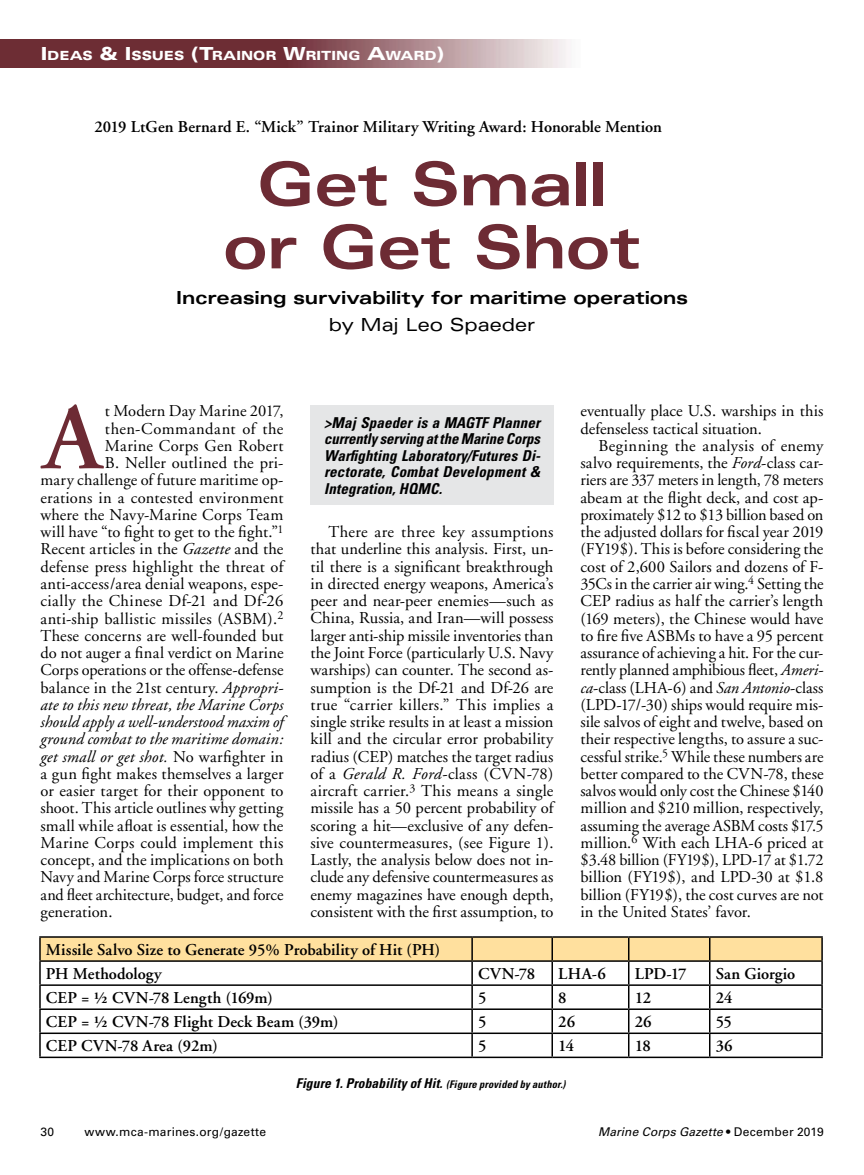
<style>
.page{position:relative;width:864px;height:1175px;background:#fff}
.page>*{position:absolute;margin:0;border:0;box-sizing:border-box;transform-origin:0 0}
.t1{font:600 94.5px "Adobe Garamond";color:#6d2b34}
.t2{font:700 expanded 60px/63px "Univers";letter-spacing:-.015em;color:#6d2b34;text-align:center}
.t3{font:700 expanded 18px "Univers";letter-spacing:-.005em;color:#000}
.t4{font:expanded 18px "Univers";color:#000}
.t5{font:16.5px/17.2px "Adobe Garamond";letter-spacing:.01em;color:#000;text-align:justify}
.t6{font:600 16.5px/24px "Adobe Garamond";letter-spacing:.005em;color:#000}
.t7{font:italic 16.5px "Adobe Garamond";letter-spacing:.005em;color:#000}
.t8{font:16.5px "Adobe Garamond";letter-spacing:.03em;color:#000}
.t9{font:italic 700 condensed 15px/16.5px "Univers";letter-spacing:.015em;color:#000;text-align:justify}
.t10{font:italic 700 condensed 13.5px "Univers";letter-spacing:.01em;color:#000}
.t11{font:900 expanded 12.6px "Univers";color:#fff}
.t12{font:italic 12px "Univers";letter-spacing:.015em;color:#000}
.t13{font:12px "Univers";letter-spacing:.02em;color:#000}
.s1{font-size:18px}
.s2{font-style:italic}
.s3{font-style:normal}
.s4{font-size:10.5px}
</style>
<div class="page">
<img style="left:0;top:40px;width:567px;height:28px">
<div style="left:311px;top:405px;width:243px;height:99px;background:#e5e6e7"></div>
<hr style="left:39px;top:936px;width:433px;height:1px;background:#000">
<hr style="left:39px;top:937px;width:2px;height:23px;background:#000">
<hr style="left:472px;top:936px;width:80px;height:1px;background:#000">
<hr style="left:552px;top:936px;width:77px;height:1px;background:#000">
<hr style="left:629px;top:936px;width:81px;height:1px;background:#000">
<hr style="left:710px;top:936px;width:113px;height:1px;background:#000">
<hr style="left:821px;top:937px;width:2px;height:23px;background:#000">
<hr style="left:39px;top:960px;width:433px;height:1px;background:#000">
<hr style="left:39px;top:961px;width:2px;height:23px;background:#000">
<hr style="left:710px;top:960px;width:113px;height:1px;background:#000">
<hr style="left:821px;top:961px;width:2px;height:23px;background:#000">
<hr style="left:39px;top:984px;width:433px;height:1px;background:#000">
<hr style="left:39px;top:985px;width:2px;height:23px;background:#000">
<hr style="left:710px;top:984px;width:113px;height:1px;background:#000">
<hr style="left:821px;top:985px;width:2px;height:23px;background:#000">
<hr style="left:39px;top:1008px;width:433px;height:2px;background:#000">
<hr style="left:39px;top:1010px;width:2px;height:22px;background:#000">
<hr style="left:710px;top:1008px;width:113px;height:2px;background:#000">
<hr style="left:821px;top:1010px;width:2px;height:22px;background:#000">
<hr style="left:39px;top:1032px;width:433px;height:2px;background:#000">
<hr style="left:39px;top:1034px;width:2px;height:22px;background:#000">
<hr style="left:710px;top:1032px;width:113px;height:2px;background:#000">
<svg style="left:40px;top:937px;width:782px;height:119px"></svg>
<hr style="left:821px;top:1034px;width:2px;height:22px;background:#000">
<hr style="left:39px;top:1056px;width:433px;height:2px;background:#000">
<hr style="left:472px;top:1056px;width:80px;height:2px;background:#000">
<hr style="left:552px;top:1056px;width:77px;height:2px;background:#000">
<hr style="left:629px;top:1056px;width:81px;height:2px;background:#000">
<hr style="left:710px;top:1056px;width:113px;height:2px;background:#000">
<p class="t11" style="left:41px;top:51px;width:405px"><span class="s1">I</span>DEAS <span class="s1">&amp; I</span>SSUES <span class="s1">(T</span>RAINOR <span class="s1">W</span>RITING <span class="s1">A</span>WARD<span class="s1">)</span></p>
<p class="t6" style="left:95px;top:114px;width:569px">2019 LtGen Bernard E. “Mick” Trainor Military Writing Award: Honorable Mention</p>
<h2 class="t2" style="left:223px;top:153px;width:419px">Get Small or Get Shot</h2>
<p class="t3" style="left:176px;top:288px;width:514px">Increasing survivability for maritime operations</p>
<p class="t4" style="left:329px;top:318px;width:208px">by Maj Leo Spaeder</p>
<h1 class="t1" style="left:43px;top:380px;width:61px">A</h1>
<p class="t5" style="left:105px;top:404px;width:180px">t Modern Day Marine 2017,</p>
<p class="t8" style="left:105px;top:422px;width:180px">then-Commandant of the</p>
<p class="t5" style="left:105px;top:438px;width:180px">Marine Corps Gen Robert</p>
<p class="t5" style="left:105px;top:456px;width:180px">B. Neller outlined the pri-</p>
<p class="t5" style="left:40px;top:473px;width:245px">mary challenge of future maritime op-</p>
<p class="t5" style="left:40px;top:490px;width:245px">erations in a contested environment</p>
<p class="t5" style="left:40px;top:507px;width:244px">where the Navy-Marine Corps Team</p>
<p class="t5" style="left:40px;top:525px;width:244px">will have “to fight to get to the fight.”<sup>1</sup></p>
<p class="t5" style="left:41px;top:542px;width:245px">Recent articles in the <span class="s2">Gazette</span> and the</p>
<p class="t5" style="left:41px;top:559px;width:244px">defense press highlight the threat of</p>
<p class="t5" style="left:40px;top:576px;width:244px">anti-access/area denial weapons, espe-</p>
<p class="t5" style="left:40px;top:594px;width:245px">cially the Chinese Df-21 and Df-26</p>
<p class="t5" style="left:40px;top:611px;width:244px">anti-ship ballistic missiles (ASBM).<sup>2</sup></p>
<p class="t5" style="left:41px;top:628px;width:244px">These concerns are well-founded but</p>
<p class="t5" style="left:41px;top:645px;width:245px">do not auger a final verdict on Marine</p>
<p class="t5" style="left:40px;top:663px;width:245px">Corps operations or the offense-defense</p>
<p class="t5" style="left:40px;top:680px;width:244px">balance in the 21st century. <span class="s2">Appropri-</span></p>
<p class="t7" style="left:40px;top:698px;width:245px">ate to this new threat, the Marine Corps</p>
<p class="t7" style="left:40px;top:715px;width:245px">should apply a well-understood maxim of</p>
<p class="t7" style="left:40px;top:732px;width:244px">ground combat to the maritime domain:</p>
<p class="t7" style="left:40px;top:749px;width:245px">get small or get shot. <span class="s3">No warfighter in</span></p>
<p class="t5" style="left:40px;top:766px;width:245px">a gun fight makes themselves a larger</p>
<p class="t5" style="left:40px;top:783px;width:244px">or easier target for their opponent to</p>
<p class="t5" style="left:40px;top:801px;width:245px">shoot. This article outlines why getting</p>
<p class="t5" style="left:40px;top:818px;width:244px">small while afloat is essential, how the</p>
<p class="t5" style="left:40px;top:835px;width:245px">Marine Corps could implement this</p>
<p class="t5" style="left:40px;top:852px;width:245px">concept, and the implications on both</p>
<p class="t5" style="left:40px;top:870px;width:245px">Navy and Marine Corps force structure</p>
<p class="t5" style="left:40px;top:887px;width:244px">and fleet architecture, budget, and force</p>
<p class="t5" style="left:40px;top:904px;width:74px">generation.</p>
<p class="t9" style="left:324px;top:415px;width:218px">&gt;Maj Spaeder is a MAGTF Planner currently serving at the Marine Corps Warfighting Laboratory/Futures Di&shy;rectorate, Combat Development &amp; Integration, HQMC.</p>
<p class="t5" style="left:310px;top:525px;width:245px;text-indent:18px">There are three key assumptions that underline this analysis. First, un&shy;til there is a significant breakthrough in directed energy weapons, America’s peer and near-peer enemies—such as China, Russia, and Iran—will possess larger anti-ship missile inventories than the Joint Force (particularly U.S. Navy warships) can counter. The second as&shy;sumption is the Df-21 and Df-26 are true “carrier killers.” This implies a single strike results in at least a mission kill and the circular error probability radius (CEP) matches the target radius of a <span class="s2">Gerald R. Ford</span>-class (CVN-78) aircraft carrier.<sup>3</sup> This means a single missile has a 50 percent probability of scoring a hit—exclusive of any defen&shy;sive countermeasures, (see Figure 1).<br>Lastly, the analysis below does not in&shy;clude any defensive countermeasures as enemy magazines have enough depth, consistent with the first assumption, to</p>
<p class="t5" style="left:581px;top:404px;width:244px">eventually place U.S. warships in this defenseless tactical situation.</p>
<p class="t5" style="left:580px;top:438px;width:245px;text-indent:18px">Beginning the analysis of enemy salvo requirements, the <span class="s2">Ford</span>-class car&shy;riers are 337 meters in length, 78 meters abeam at the flight deck, and cost ap&shy;proximately $12 to $13 billion based on the adjusted dollars for fiscal year 2019 (FY19$). This is before considering the cost of 2,600 Sailors and dozens of F-35Cs in the carrier air wing.<sup>4</sup> Setting the CEP radius as half the carrier’s length (169 meters), the Chinese would have to fire five ASBMs to have a 95 percent assurance of achieving a hit. For the cur&shy;rently planned amphibious fleet, <span class="s2">Ameri&shy;ca</span>-class (LHA-6) and <span class="s2">San Antonio</span>-class (LPD-17/-30) ships would require mis&shy;sile salvos of eight and twelve, based on their respective lengths, to assure a suc&shy;cessful strike.<sup>5</sup> While these numbers are better compared to the CVN-78, these salvos would only cost the Chinese $140 million and $210 million, respectively, assuming the average ASBM costs $17.5 million.<sup>6</sup> With each LHA-6 priced at $3.48 billion (FY19$), LPD-17 at $1.72 billion (FY19$), and LPD-30 at $1.8 billion (FY19$), the cost curves are not in the United States’ favor.</p>
<p class="t6" style="left:46px;top:937px;width:396px">Missile Salvo Size to Generate 95% Probability of Hit (PH)<br>PH Methodology</p>
<p class="t6" style="left:478px;top:961px;width:59px">CVN-78</p>
<p class="t6" style="left:558px;top:961px;width:49px">LHA-6</p>
<p class="t6" style="left:635px;top:961px;width:53px">LPD-17</p>
<p class="t6" style="left:716px;top:961px;width:81px">San Giorgio</p>
<p class="t6" style="left:46px;top:985px;width:228px">CEP = ½ CVN-78 Length (169m)</p>
<p class="t6" style="left:478px;top:985px;width:10px">5</p>
<p class="t6" style="left:558px;top:985px;width:10px">8</p>
<p class="t6" style="left:635px;top:985px;width:18px">12</p>
<p class="t6" style="left:716px;top:985px;width:18px">24</p>
<p class="t6" style="left:46px;top:1009px;width:294px">CEP = ½ CVN-78 Flight Deck Beam (39m)</p>
<p class="t6" style="left:478px;top:1009px;width:10px">5</p>
<p class="t6" style="left:558px;top:1009px;width:18px">26</p>
<p class="t6" style="left:635px;top:1009px;width:18px">26</p>
<p class="t6" style="left:716px;top:1009px;width:18px">55</p>
<p class="t6" style="left:46px;top:1033px;width:173px">CEP CVN-78 Area (92m)</p>
<p class="t6" style="left:478px;top:1033px;width:10px">5</p>
<p class="t6" style="left:558px;top:1033px;width:17px">14</p>
<p class="t6" style="left:635px;top:1033px;width:18px">18</p>
<p class="t6" style="left:716px;top:1033px;width:18px">36</p>
<p class="t10" style="left:296px;top:1077px;width:271px">Figure 1. Probability of Hit. <span class="s4">(Figure provided by author.)</span></p>
<p class="t13" style="left:40px;top:1127px;width:15px">30</p>
<p class="t13" style="left:84px;top:1127px;width:183px">www.mca-marines.org/gazette</p>
<p class="t12" style="left:598px;top:1125px;width:227px">Marine Corps Gazette <span class="s3">• December 2019</span></p>
</div>
